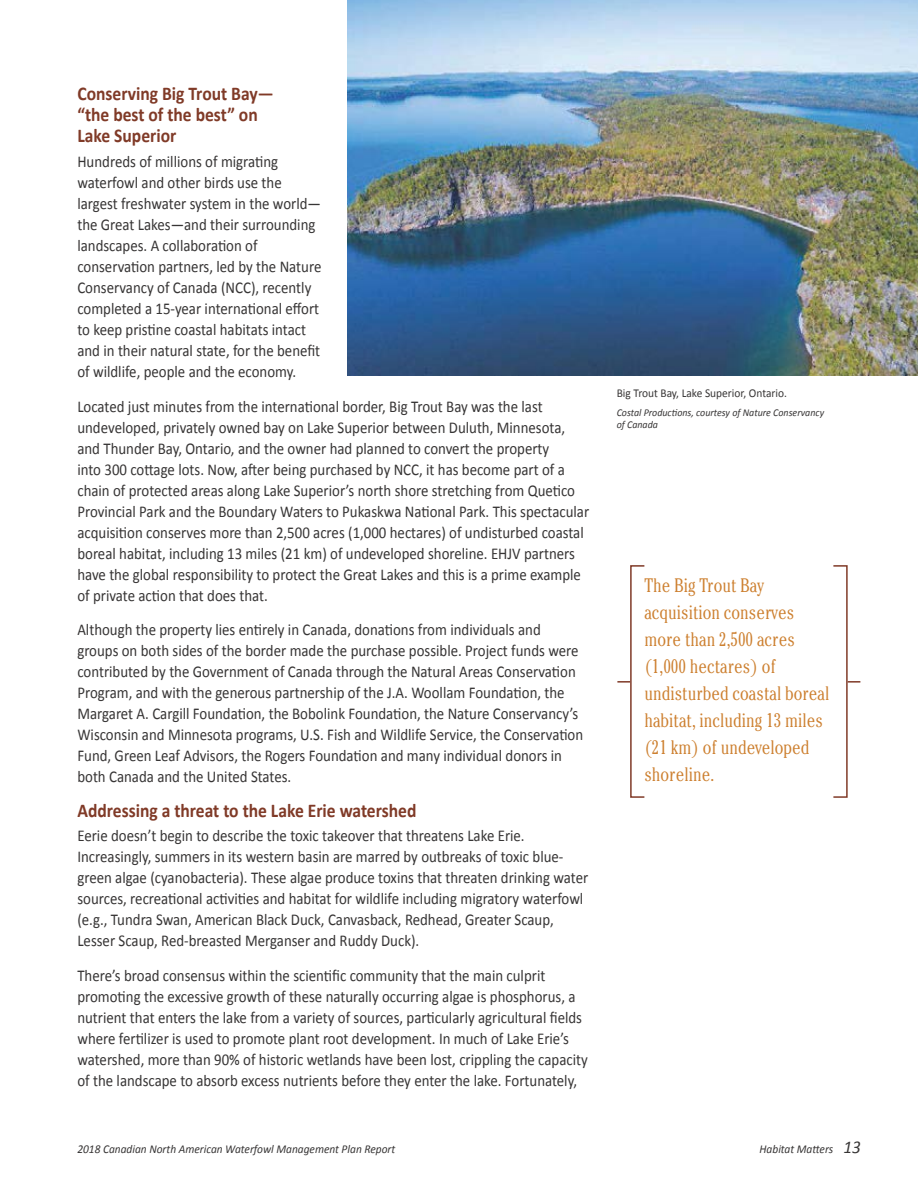
<style>
.page{position:relative;width:918px;height:1189px;background:#fff}
.page>*{position:absolute;margin:0;border:0;box-sizing:border-box;transform-origin:0 0}
.t1{font:300 condensed 19.5px/27px "Cheltenham";color:#cd8030}
.t2{font:700 19.5px/21px "Calibri";color:#803a27;scale:.9 1}
.t3{font:16.5px/21px "Calibri";color:#373535;scale:.9 1}
.t4{font:italic 12px "Calibri";color:#373535;scale:.95 1}
.t5{font:12px "Calibri";color:#373535;scale:.95 1}
.t6{font:italic 10.5px/12px "Calibri";color:#373535;scale:.95 1}
.s1{font-size:18px}
</style>
<div class="page">
<img style="left:347px;top:0;width:571px;height:375px">
<div style="left:630px;top:565px;width:15px;height:232px;border:2px solid #803a27"></div>
<svg style="left:617px;top:681px;width:13px;height:1px"></svg>
<div style="left:833px;top:565px;width:15px;height:232px;border:2px solid #803a27"></div>
<svg style="left:848px;top:681px;width:12px;height:1px"></svg>
<svg style="left:913px;top:0;width:5px;height:5px"></svg>
<p class="t2" style="left:77px;top:83px;width:220px">Conserving Big Trout Bay— “the best of the best” on<br>Lake Superior</p>
<p class="t3" style="left:77px;top:151px;width:273px">Hundreds of millions of migrating waterfowl and other birds use the largest freshwater system in the world— the Great Lakes—and their surrounding landscapes. A collaboration of conservation partners, led by the Nature Conservancy of Canada (NCC), recently completed a 15-year international effort to keep pristine coastal habitats intact and in their natural state, for the benefit of wildlife, people and the economy.</p>
<p class="t3" style="left:77px;top:395px;width:570px">Located just minutes from the international border, Big Trout Bay was the last undeveloped, privately owned bay on Lake Superior between Duluth, Minnesota, and Thunder Bay, Ontario, and the owner had planned to convert the property<br>into 300 cottage lots. Now, after being purchased by NCC, it has become part of a chain of protected areas along Lake Superior’s north shore stretching from Quetico Provincial Park and the Boundary Waters to Pukaskwa National Park. This spectacular acquisition conserves more than 2,500 acres (1,000 hectares) of undisturbed coastal boreal habitat, including 13 miles (21 km) of undeveloped shoreline. EHJV partners have the global responsibility to protect the Great Lakes and this is a prime example of private action that does that.</p>
<p class="t3" style="left:77px;top:619px;width:564px">Although the property lies entirely in Canada, donations from individuals and groups on both sides of the border made the purchase possible. Project funds were contributed by the Government of Canada through the Natural Areas Conservation Program, and with the generous partnership of the J.A. Woollam Foundation, the Margaret A. Cargill Foundation, the Bobolink Foundation, the Nature Conservancy’s Wisconsin and Minnesota programs, U.S. Fish and Wildlife Service, the Conservation Fund, Green Leaf Advisors, the Rogers Foundation and many individual donors in both Canada and the United States.</p>
<p class="t2" style="left:77px;top:799px;width:378px">Addressing a threat to the Lake Erie watershed</p>
<p class="t3" style="left:77px;top:825px;width:569px">Eerie doesn’t begin to describe the toxic takeover that threatens Lake Erie.<br>Increasingly, summers in its western basin are marred by outbreaks of toxic blue&shy;green algae (cyanobacteria). These algae produce toxins that threaten drinking water sources, recreational activities and habitat for wildlife including migratory waterfowl (e.g., Tundra Swan, American Black Duck, Canvasback, Redhead, Greater Scaup, Lesser Scaup, Red-breasted Merganser and Ruddy Duck).</p>
<p class="t3" style="left:77px;top:964px;width:569px">There’s broad consensus within the scientific community that the main culprit promoting the excessive growth of these naturally occurring algae is phosphorus, a nutrient that enters the lake from a variety of sources, particularly agricultural fields where fertilizer is used to promote plant root development. In much of Lake Erie’s watershed, more than 90% of historic wetlands have been lost, crippling the capacity of the landscape to absorb excess nutrients before they enter the lake. Fortunately,</p>
<p class="t5" style="left:617px;top:385px;width:181px">Big Trout Bay, Lake Superior, Ontario.</p>
<p class="t6" style="left:617px;top:406px;width:220px">Costal Productions, courtesy of Nature Conservancy of Canada</p>
<p class="t1" style="left:644px;top:571px;width:187px">The Big Trout Bay acquisition conserves more than 2,500 acres (1,000 hectares) of undisturbed coastal boreal habitat, including 13 miles (21 km) of undeveloped shoreline.</p>
<p class="t4" style="left:77px;top:1140px;width:336px">2018 Canadian North American Waterfowl Management Plan Report</p>
<p class="t4" style="left:760px;top:1140px;width:108px">Habitat Matters <span class="s1">13</span></p>
</div>
